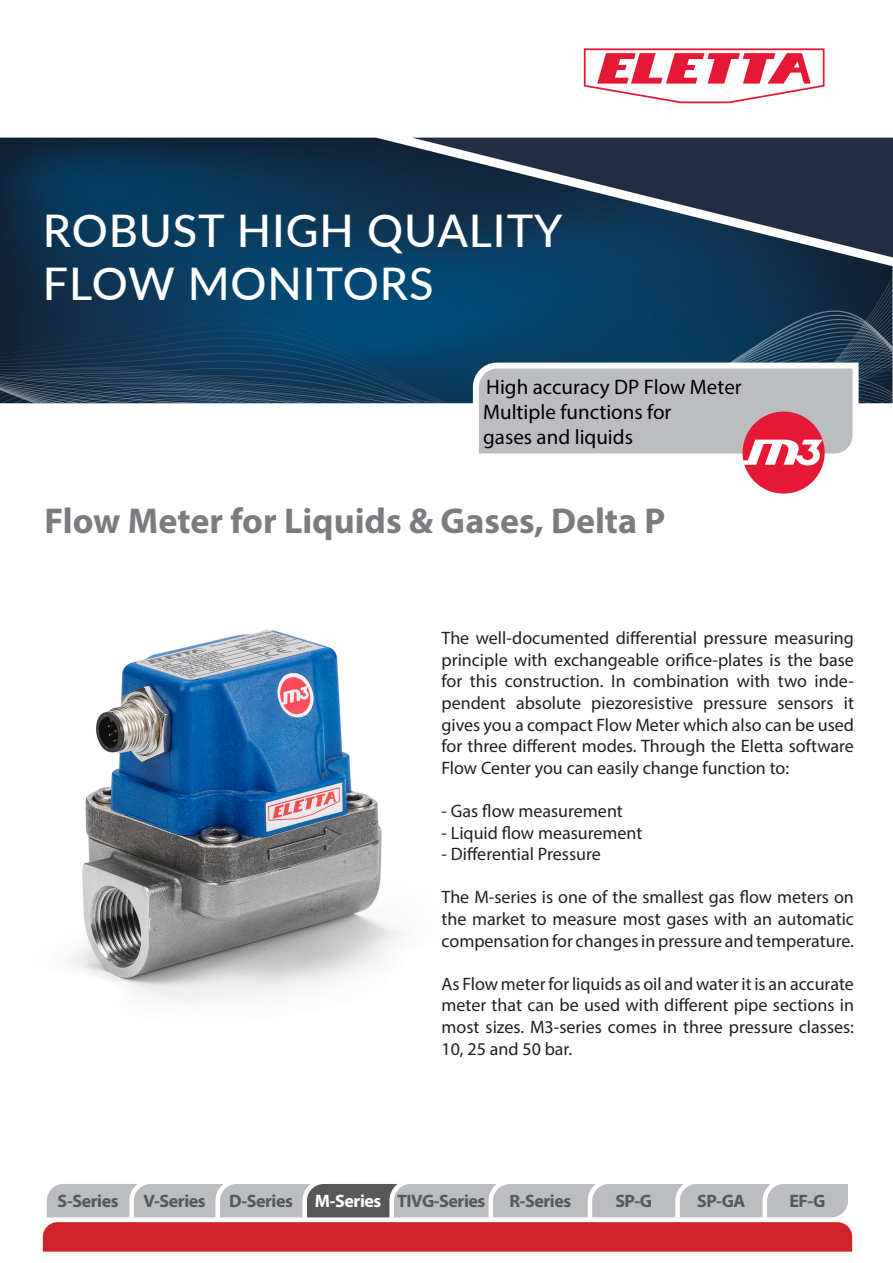
<style>
.page{position:relative;width:893px;height:1263px;background:#fff}
.page>*{position:absolute;margin:0;border:0;box-sizing:border-box;transform-origin:0 0}
.t1{font:500 45px "Lato";letter-spacing:.02em;color:#fff}
.t2{font:700 36px "Myriad Pro";color:#7a7c7f}
.t3{font:21px "Myriad Pro";color:#000}
.t4{font:18px/21.6px "Myriad Pro";color:#231f20;text-align:justify}
.t5{font:700 18px "Myriad Pro";letter-spacing:-.025em;color:#57585a}
.t6{font:700 18px "Myriad Pro";letter-spacing:-.025em;color:#fff}
</style>
<div class="page">
<img style="left:0;top:138px;width:412px;height:118px">
<svg style="left:0;top:256px;width:892px;height:54px;background:#0a3c5e"></svg>
<svg style="left:0;top:310px;width:892px;height:43px;background:#0d3f61"></svg>
<svg style="left:412px;top:138px;width:481px;height:119px;background:#2a3e56"></svg>
<svg style="left:42px;top:1184px;width:811px;height:67px;background:#c67d81"></svg>
<div style="left:743px;top:411px;width:82px;height:83px;background:#e51836;border-radius:50%"></div>
<svg style="left:0;top:353px;width:892px;height:112px"></svg>
<img style="left:70px;top:629px;width:331px;height:374px">
<svg style="left:583px;top:48px;width:242px;height:56px"></svg>
<p class="t1" style="left:43px;top:198px;width:521px">ROBUST HIGH QUALITY</p>
<p class="t1" style="left:43px;top:251px;width:392px">FLOW MONITORS</p>
<p class="t3" style="left:486px;top:374px;width:257px">High accuracy DP Flow Meter</p>
<p class="t3" style="left:483px;top:399px;width:190px">Multiple functions for</p>
<p class="t3" style="left:483px;top:424px;width:151px">gases and liquids</p>
<p class="t2" style="left:44px;top:497px;width:622px">Flow Meter for Liquids &amp; Gases, Delta P</p>
<p class="t4" style="left:441px;top:627px;width:414px">The well-documented differential pressure measuring principle with exchangeable orifice-plates is the base for this construction. In combination with two inde&shy;pendent absolute piezoresistive pressure sensors it gives you a compact Flow Meter which also can be used for three different modes. Through the Eletta software Flow Center you can easily change function to:</p>
<p class="t4" style="left:441px;top:800px;width:183px">- Gas flow measurement</p>
<p class="t4" style="left:441px;top:821px;width:202px">- Liquid flow measurement</p>
<p class="t4" style="left:441px;top:843px;width:161px">- Differential Pressure</p>
<p class="t4" style="left:441px;top:886px;width:414px">The M-series is one of the smallest gas flow meters on the market to measure most gases with an automatic compensation for changes in pressure and temperature.</p>
<p class="t4" style="left:441px;top:973px;width:414px">As Flow meter for liquids as oil and water it is an accurate meter that can be used with different pipe sections in most sizes. M3-series comes in three pressure classes:<br>10, 25 and 50 bar.</p>
<p class="t5" style="left:58px;top:1189px;width:63px">S-Series</p>
<p class="t5" style="left:144px;top:1189px;width:64px">V-Series</p>
<p class="t5" style="left:229px;top:1189px;width:65px">D-Series</p>
<p class="t6" style="left:315px;top:1189px;width:68px">M-Series</p>
<p class="t5" style="left:397px;top:1189px;width:90px">TIVG-Series</p>
<p class="t5" style="left:509px;top:1189px;width:63px">R-Series</p>
<p class="t5" style="left:615px;top:1189px;width:38px">SP-G</p>
<p class="t5" style="left:697px;top:1189px;width:50px">SP-GA</p>
<p class="t5" style="left:789px;top:1189px;width:38px">EF-G</p>
</div>
